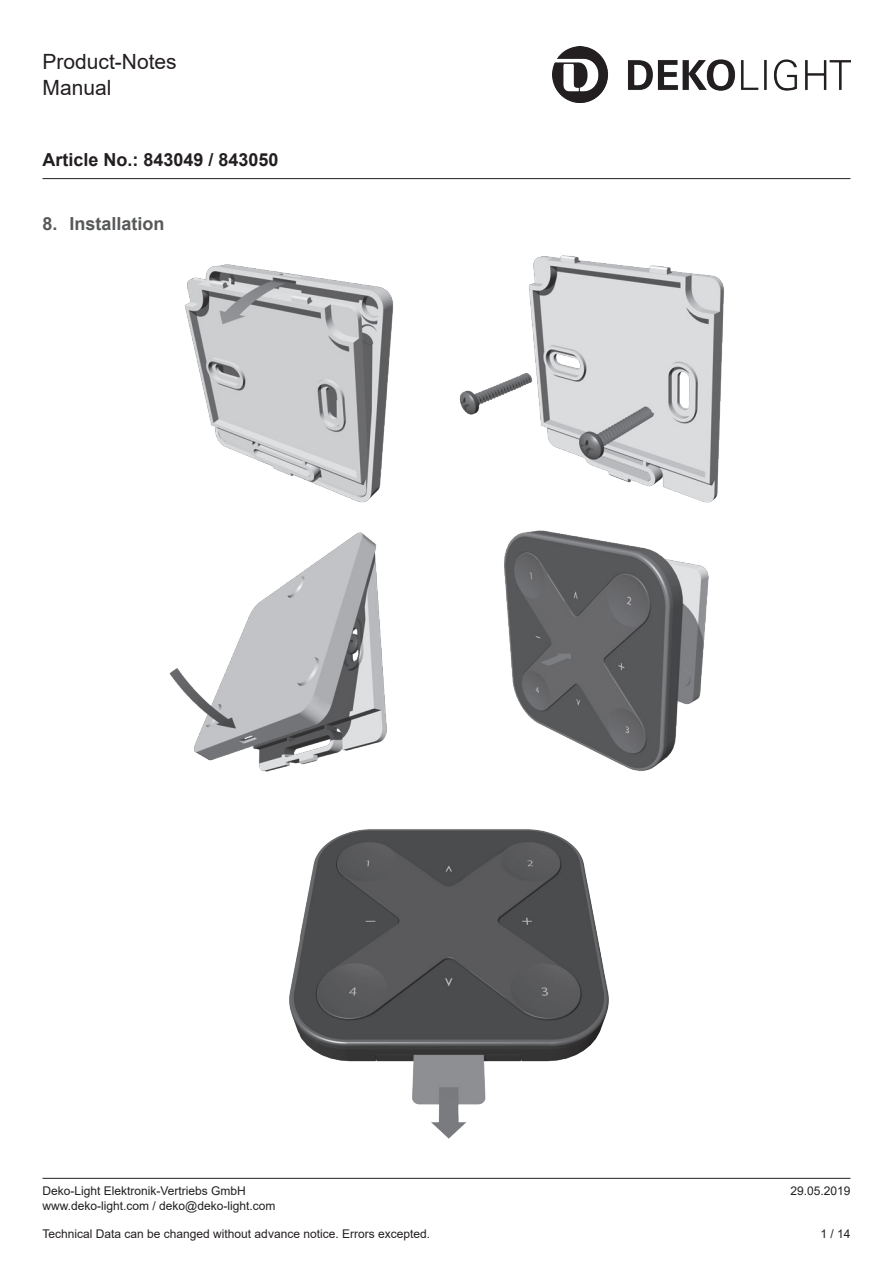
<style>
.page{position:relative;width:893px;height:1263px;background:#fff}
.page>*{position:absolute;margin:0;border:0;box-sizing:border-box;transform-origin:0 0}
.t1{font:21px/25.2px "Arial";color:#231f20}
.t2{font:700 18px "Arial";color:#231f20}
.t3{font:700 18px "Arial";color:#57585a}
.t4{font:12px "Arial";color:#231f20}
</style>
<div class="page">
<hr style="left:43px;top:178px;width:807px;height:1px;background:#231f20">
<hr style="left:43px;top:1178px;width:807px;height:1px;background:#231f20">
<img style="left:553px;top:46px;width:297px;height:56px">
<img style="left:169px;top:255px;width:555px;height:517px">
<img style="left:289px;top:829px;width:320px;height:310px">
<h1 class="t1" style="left:43px;top:49px;width:136px">Product-Notes<br>Manual</h1>
<h2 class="t2" style="left:43px;top:147px;width:238px">Article No.: 843049 / 843050</h2>
<p class="t3" style="left:43px;top:211px;width:124px">8. Installation</p>
<p class="t4" style="left:43px;top:1183px;width:205px">Deko-Light Elektronik-Vertriebs GmbH</p>
<p class="t4" style="left:790px;top:1183px;width:62px">29.05.2019</p>
<p class="t4" style="left:43px;top:1197px;width:234px">www.deko-light.com / deko@deko-light.com</p>
<p class="t4" style="left:43px;top:1226px;width:389px">Technical Data can be changed without advance notice. Errors excepted.</p>
<p class="t4" style="left:820px;top:1226px;width:32px">1 / 14</p>
</div>
